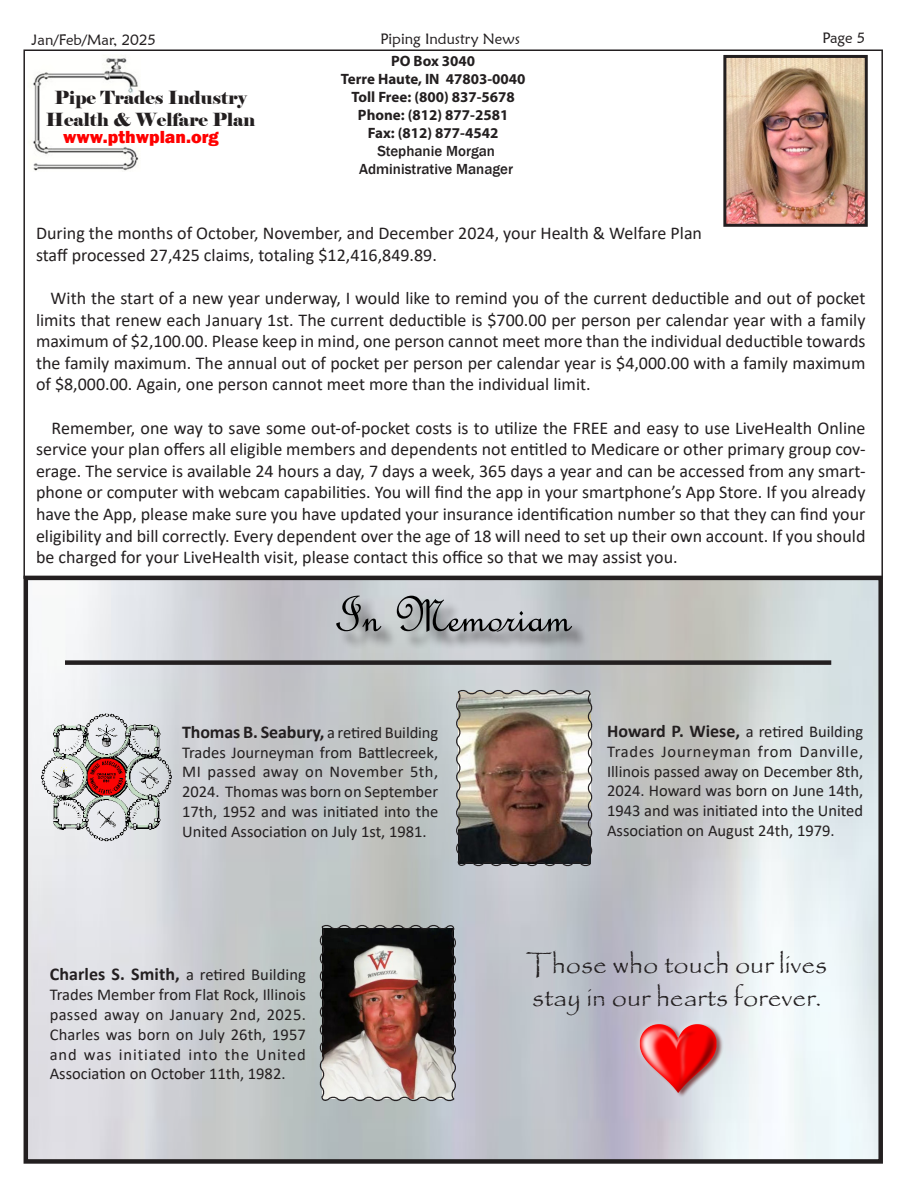
<style>
.page{position:relative;width:918px;height:1188px;background:#fff}
.page>*{position:absolute;margin:0;border:0;box-sizing:border-box;transform-origin:0 0}
.t1{font:54px "French Script";color:#000}
.t2{font:27px "Papyrus";color:#231f20}
.t3{font:18px/21.6px "Calibri";color:#231f20;text-align:justify}
.t4{font:18px "Elephant";color:#231f20}
.t5{font:700 18px "Calibri";letter-spacing:-.005em;color:#231f20}
.t6{font:800 18px "Franklin Gothic";color:#f00}
.t7{font:16.5px/19.8px "Calibri";color:#231f20;text-align:justify}
.t8{font:700 15px "Myriad Pro";color:#231f20}
.t9{font:15px "Maiandra GD";color:#231f20}
.t10{font:500 15px "Franklin Gothic";color:#231f20}
.s1{font-weight:400;font-size:16.5px}
.s2{font-weight:700;font-size:18px}
</style>
<div class="page">
<div style="left:24px;top:576px;width:859px;height:588px;border:4px solid #231f20"></div>
<div style="left:65px;top:660px;width:766px;height:5px;background:#231f20"></div>
<img style="left:33px;top:57px;width:106px;height:114px">
<img style="left:727px;top:59px;width:137px;height:164px">
<div style="left:723px;top:55px;width:145px;height:172px;border:3px solid #231f20"></div>
<div style="left:339px;top:597px;width:251px;height:53px;background:#231f20;opacity:.75"></div>
<img style="left:318px;top:923px;width:140px;height:180px">
<img style="left:634px;top:1019px;width:89px;height:79px">
<img style="left:454px;top:688px;width:140px;height:180px">
<img style="left:40px;top:713px;width:132px;height:129px">
<p class="t9" style="left:32px;top:30px;width:126px">Jan/Feb/Mar, 2025</p>
<p class="t9" style="left:381px;top:29px;width:141px">Piping Industry News</p>
<p class="t9" style="left:822px;top:28px;width:44px">Page 5</p>
<p class="t4" style="left:55px;top:86px;width:194px">Pipe Trades Industry</p>
<p class="t4" style="left:46px;top:108px;width:211px">Health &amp; Welfare Plan</p>
<p class="t6" style="left:63px;top:125px;width:157px">www.pthwplan.org</p>
<p class="t8" style="left:391px;top:51px;width:86px">PO Box 3040</p>
<p class="t8" style="left:341px;top:69px;width:186px">Terre Haute, IN 47803-0040</p>
<p class="t8" style="left:351px;top:87px;width:165px">Toll Free: (800) 837-5678</p>
<p class="t8" style="left:358px;top:105px;width:152px">Phone: (812) 877-2581</p>
<p class="t8" style="left:368px;top:123px;width:132px">Fax: (812) 877-4542</p>
<p class="t10" style="left:377px;top:142px;width:119px">Stephanie Morgan</p>
<p class="t10" style="left:359px;top:160px;width:155px">Administrative Manager</p>
<p class="t3" style="left:36px;top:222px;width:668px">During the months of October, November, and December 2024, your Health &amp; Welfare Plan</p>
<p class="t3" style="left:36px;top:244px;width:402px">staff processed 27,425 claims, totaling $12,416,849.89.</p>
<p class="t3" style="left:36px;top:287px;width:831px;text-indent:15px">With the start of a new year underway, I would like to remind you of the current deductible and out of pocket limits that renew each January 1st. The current deductible is $700.00 per person per calendar year with a family maximum of $2,100.00. Please keep in mind, one person cannot meet more than the individual deductible towards the family maximum. The annual out of pocket per person per calendar year is $4,000.00 with a family maximum of $8,000.00. Again, one person cannot meet more than the individual limit.</p>
<p class="t3" style="left:36px;top:416px;width:831px;text-indent:16px">Remember, one way to save some out-of-pocket costs is to utilize the FREE and easy to use LiveHealth Online service your plan offers all eligible members and dependents not entitled to Medicare or other primary group cov&shy;erage. The service is available 24 hours a day, 7 days a week, 365 days a year and can be accessed from any smart&shy;phone or computer with webcam capabilities. You will find the app in your smartphone’s App Store. If you already have the App, please make sure you have updated your insurance identification number so that they can find your eligibility and bill correctly. Every dependent over the age of 18 will need to set up their own account. If you should be charged for your LiveHealth visit, please contact this office so that we may assist you.</p>
<p class="t1" style="left:334px;top:581px;width:238px">In Memoriam</p>
<p class="t5" style="left:182px;top:719px;width:258px">Thomas B. Seabury, <span class="s1">a retired Building</span></p>
<p class="t7" style="left:182px;top:742px;width:258px">Trades Journeyman from Battlecreek, MI passed away on November 5th, 2024. Thomas was born on September 17th, 1952 and was initiated into the United Association on July 1st, 1981.</p>
<p class="t7" style="left:607px;top:721px;width:258px"><span class="s2">Howard P. Wiese,</span> a retired Building Trades Journeyman from Danville, Illinois passed away on December 8th, 2024. Howard was born on June 14th, 1943 and was initiated into the United Association on August 24th, 1979.</p>
<p class="t7" style="left:50px;top:965px;width:258px"><span class="s2">Charles S. Smith,</span> a retired Building Trades Member from Flat Rock, Illinois passed away on January 2nd, 2025.<br>Charles was born on July 26th, 1957 and was initiated into the United Association on October 11th, 1982.</p>
<p class="t2" style="left:526px;top:948px;width:303px">Those who touch our lives</p>
<p class="t2" style="left:532px;top:981px;width:291px">stay in our hearts forever.</p>
</div>
